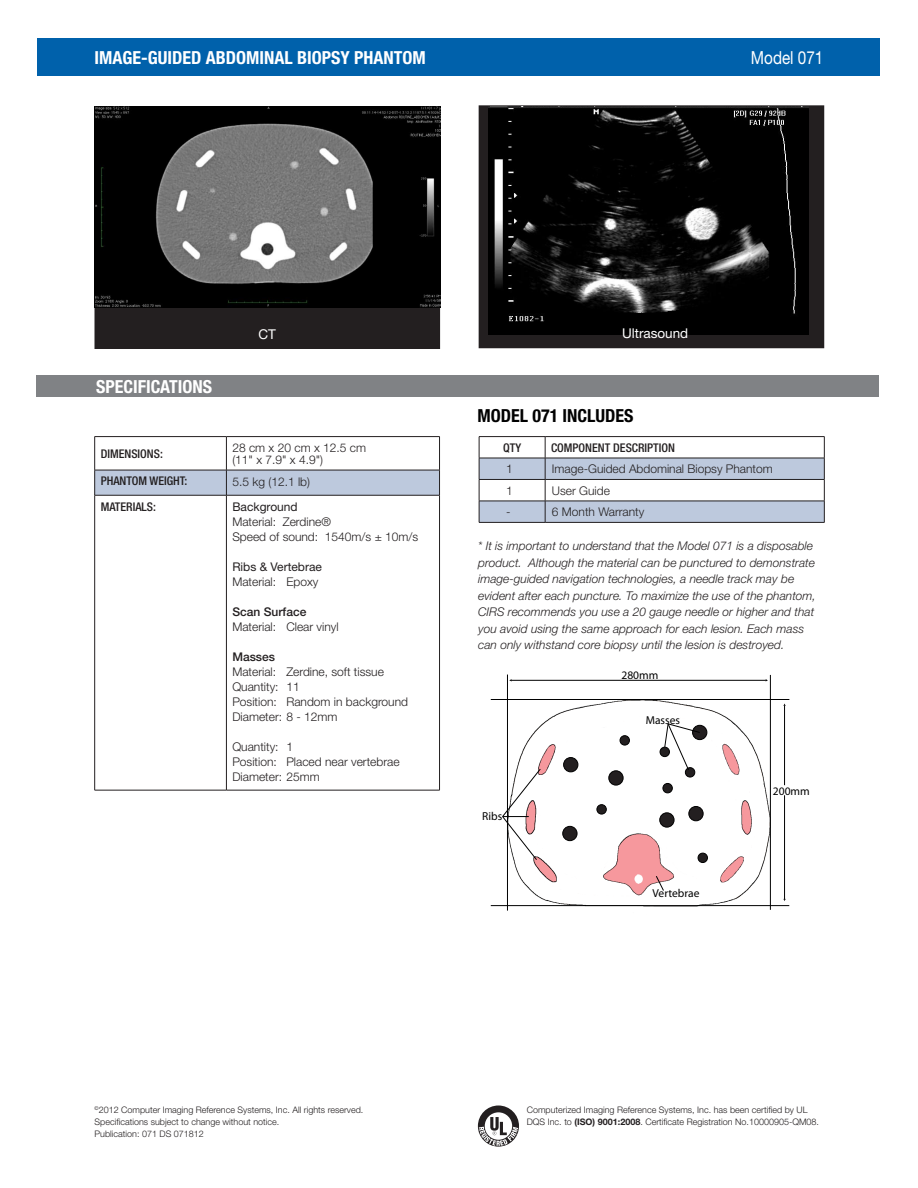
<style>
.page{position:relative;width:918px;height:1188px;background:#fff}
.page>*{position:absolute;margin:0;border:0;box-sizing:border-box;transform-origin:0 0}
.t1{font:700 condensed 18px "Helvetica Neue";color:#fff}
.t2{font:700 condensed 18px "Helvetica Neue";color:#000}
.t3{font:18px "Helvetica Neue";color:#fff;scale:.85 1}
.t4{font:13.5px "Helvetica Neue";color:#fff}
.t5{font:italic 300 12px/16.5px "Helvetica Neue";color:#231f20}
.t6{font:300 12px/15px "Helvetica Neue";color:#231f20}
.t7{font:500 condensed 12px "Helvetica Neue";color:#231f20}
.t8{font:12px "Helvetica Neue";color:#231f20}
.t9{font:500 12px "Helvetica Neue";color:#231f20}
.t10{font:11.55px "Myriad Pro";color:#000}
.t11{font:300 9px/12px "Helvetica Neue";color:#231f20}
.s1{font-weight:700}
</style>
<div class="page">
<svg style="left:478px;top:1106px;width:41px;height:41px"></svg>
<div style="left:37px;top:38px;width:842px;height:38px;background:#0061ab"></div>
<div style="left:479px;top:106px;width:345px;height:242px;background:#231f20"></div>
<div style="left:479px;top:105px;width:345px;height:243px;border:2px solid #231f20"></div>
<img style="left:490px;top:674px;width:299px;height:236px">
<hr style="left:511px;top:680px;width:255px;height:1px;background:#000">
<svg style="left:763px;top:675px;width:10px;height:11px"></svg>
<svg style="left:504px;top:675px;width:10px;height:11px"></svg>
<hr style="left:507px;top:675px;width:1px;height:236px;background:#000">
<hr style="left:770px;top:675px;width:1px;height:235px;background:#000">
<hr style="left:784px;top:705px;width:1px;height:194px;background:#000">
<svg style="left:779px;top:698px;width:11px;height:10px"></svg>
<svg style="left:779px;top:897px;width:11px;height:9px"></svg>
<hr style="left:491px;top:699px;width:298px;height:1px;background:#000">
<hr style="left:491px;top:905px;width:298px;height:1px;background:#000">
<div style="left:564px;top:758px;width:14px;height:14px;background:#231f20;border-radius:50%"></div>
<div style="left:563px;top:757px;width:15px;height:15px;border:1px solid #000;border-radius:50%"></div>
<svg style="left:502px;top:769px;width:39px;height:91px"></svg>
<div style="left:660px;top:747px;width:9px;height:10px;background:#231f20;border-radius:50%"></div>
<div style="left:660px;top:747px;width:10px;height:10px;border:1px solid #000;border-radius:50%"></div>
<div style="left:597px;top:805px;width:9px;height:9px;background:#231f20;border-radius:50%"></div>
<div style="left:597px;top:805px;width:9px;height:9px;border:1px solid #000;border-radius:50%"></div>
<div style="left:663px;top:783px;width:9px;height:10px;background:#231f20;border-radius:50%"></div>
<div style="left:663px;top:783px;width:9px;height:10px;border:1px solid #000;border-radius:50%"></div>
<div style="left:620px;top:736px;width:9px;height:9px;background:#231f20;border-radius:50%"></div>
<div style="left:620px;top:736px;width:10px;height:9px;border:1px solid #000;border-radius:50%"></div>
<div style="left:689px;top:806px;width:14px;height:15px;background:#231f20;border-radius:50%"></div>
<div style="left:689px;top:806px;width:14px;height:15px;border:1px solid #000;border-radius:50%"></div>
<div style="left:609px;top:771px;width:14px;height:14px;background:#231f20;border-radius:50%"></div>
<div style="left:609px;top:771px;width:14px;height:14px;border:1px solid #000;border-radius:50%"></div>
<div style="left:660px;top:813px;width:14px;height:14px;background:#231f20;border-radius:50%"></div>
<div style="left:660px;top:813px;width:14px;height:14px;border:1px solid #000;border-radius:50%"></div>
<div style="left:563px;top:826px;width:14px;height:15px;background:#231f20;border-radius:50%"></div>
<div style="left:563px;top:826px;width:14px;height:15px;border:1px solid #000;border-radius:50%"></div>
<div style="left:693px;top:725px;width:14px;height:15px;background:#231f20;border-radius:50%"></div>
<div style="left:692px;top:725px;width:15px;height:15px;border:1px solid #000;border-radius:50%"></div>
<div style="left:685px;top:768px;width:10px;height:9px;background:#231f20;border-radius:50%"></div>
<div style="left:685px;top:767px;width:10px;height:10px;border:1px solid #000;border-radius:50%"></div>
<div style="left:698px;top:853px;width:9px;height:10px;background:#231f20;border-radius:50%"></div>
<div style="left:698px;top:853px;width:10px;height:10px;border:1px solid #000;border-radius:50%"></div>
<div style="left:777px;top:786px;width:17px;height:9px;background:#fff"></div>
<svg style="left:656px;top:876px;width:8px;height:15px"></svg>
<svg style="left:664px;top:723px;width:36px;height:47px"></svg>
<div style="left:95px;top:107px;width:344px;height:241px;background:#231f20"></div>
<img style="left:94px;top:106px;width:347px;height:201px">
<div style="left:36px;top:376px;width:843px;height:21px;background:#808285"></div>
<hr style="left:479px;top:436px;width:66px;height:1px;background:#231f20">
<hr style="left:545px;top:436px;width:280px;height:1px;background:#231f20">
<svg style="left:479px;top:437px;width:346px;height:85px"></svg>
<hr style="left:479px;top:522px;width:66px;height:1px;background:#231f20">
<hr style="left:545px;top:522px;width:280px;height:1px;background:#231f20">
<hr style="left:94px;top:436px;width:132px;height:1px;background:#231f20">
<hr style="left:94px;top:437px;width:1px;height:33px;background:#231f20">
<hr style="left:226px;top:436px;width:214px;height:1px;background:#231f20">
<hr style="left:226px;top:437px;width:1px;height:33px;background:#231f20">
<hr style="left:439px;top:437px;width:1px;height:33px;background:#231f20">
<svg style="left:94px;top:470px;width:346px;height:25px;background:#b6c1d5"></svg>
<hr style="left:94px;top:495px;width:132px;height:1px;background:#231f20">
<hr style="left:94px;top:495px;width:1px;height:295px;background:#231f20">
<hr style="left:226px;top:495px;width:214px;height:1px;background:#231f20">
<hr style="left:226px;top:495px;width:1px;height:295px;background:#231f20">
<hr style="left:439px;top:495px;width:1px;height:295px;background:#231f20">
<hr style="left:94px;top:790px;width:132px;height:1px;background:#231f20">
<hr style="left:226px;top:790px;width:214px;height:1px;background:#231f20">
<img style="left:488px;top:106px;width:320px;height:228px">
<h1 class="t1" style="left:94px;top:47px;width:333px">IMAGE-GUIDED ABDOMINAL BIOPSY PHANTOM</h1>
<h1 class="t3" style="left:751px;top:47px;width:87px">Model 071</h1>
<h1 class="t1" style="left:96px;top:376px;width:117px">SPECIFICATIONS</h1>
<p class="t4" style="left:259px;top:326px;width:19px">CT</p>
<p class="t7" style="left:101px;top:447px;width:64px">DIMENSIONS:</p>
<p class="t6" style="left:232px;top:442px;width:135px;line-height:12px">28 cm x 20 cm x 12.5 cm (11" x 7.9" x 4.9")</p>
<p class="t7" style="left:101px;top:474px;width:88px">PHANTOM WEIGHT:</p>
<p class="t6" style="left:232px;top:473px;width:79px">5.5 kg (12.1 lb)</p>
<p class="t7" style="left:101px;top:499px;width:16px">MATERIA</p>
<p class="t7" style="left:142px;top:499px;width:16px">LS:</p>
<p class="t8" style="left:232px;top:499px;width:67px">Background</p>
<p class="t6" style="left:232px;top:514px;width:187px">Material: Zerdine®<br>Speed of sound: 1540m/s ± 10m/s</p>
<p class="t8" style="left:232px;top:559px;width:91px">Ribs &amp; Vertebrae</p>
<p class="t6" style="left:232px;top:574px;width:88px">Material: Epoxy</p>
<p class="t9" style="left:232px;top:604px;width:76px">Scan Surface</p>
<p class="t6" style="left:232px;top:619px;width:108px">Material: Clear vinyl</p>
<p class="t9" style="left:232px;top:649px;width:44px">Masses</p>
<p class="t6" style="left:232px;top:664px;width:177px">Material: Zerdine, soft tissue<br>Quantity: 11<br>Position: Random in background<br>Diameter: 8 - 12mm</p>
<p class="t6" style="left:232px;top:739px;width:169px">Quantity: 1<br>Position: Placed near vertebrae<br>Diameter: 25mm</p>
<p class="t4" style="left:622px;top:325px;width:68px">Ultrasound</p>
<h1 class="t2" style="left:477px;top:405px;width:11px">MODEL</h1>
<h1 class="t2" style="left:532px;top:405px;width:103px">071 INCLUDES</h1>
<p class="t7" style="left:503px;top:441px;width:20px">QTY</p>
<p class="t7" style="left:551px;top:441px;width:126px">COMPONENT DESCRIPTION</p>
<p class="t6" style="left:506px;top:461px;width:8px">1</p>
<p class="t6" style="left:552px;top:461px;width:222px">Image-Guided Abdominal Biopsy Phantom</p>
<p class="t6" style="left:506px;top:483px;width:8px">1</p>
<p class="t6" style="left:552px;top:483px;width:60px">User Guide</p>
<p class="t6" style="left:506px;top:504px;width:6px">-</p>
<p class="t6" style="left:552px;top:504px;width:94px">6 Month Warranty</p>
<p class="t5" style="left:478px;top:538px;width:339px">* It is important to understand that the Model 071 is a disposable product. Although the material can be punctured to demonstrate image-guided navigation technologies, a needle track may be evident after each puncture. To maximize the use of the phantom, CIRS recommends you use a 20 gauge needle or higher and that you avoid using the same approach for each lesion. Each mass can only withstand core biopsy until the lesion is destroyed.</p>
<p class="t10" style="left:621px;top:668px;width:38px">280mm</p>
<p class="t10" style="left:482px;top:809px;width:22px">Ribs</p>
<p class="t10" style="left:646px;top:713px;width:36px">Masses</p>
<p class="t10" style="left:653px;top:886px;width:48px">Vertebrae</p>
<p class="t10" style="left:773px;top:784px;width:38px">200mm</p>
<p class="t11" style="left:94px;top:1103px;width:270px"><sup>©</sup>2012 Computer Imaging Reference Systems, Inc. All rights reserved.<br>Specifications subject to change without notice.<br>Publication: 071 DS 071812</p>
<p class="t11" style="left:527px;top:1103px;width:294px">Computerized Imaging Reference Systems, Inc. has been certified by UL<br>DQS Inc. to <span class="s1">(ISO) 9001:2008</span>. Certificate Registration No.10000905-QM08.</p>
</div>
